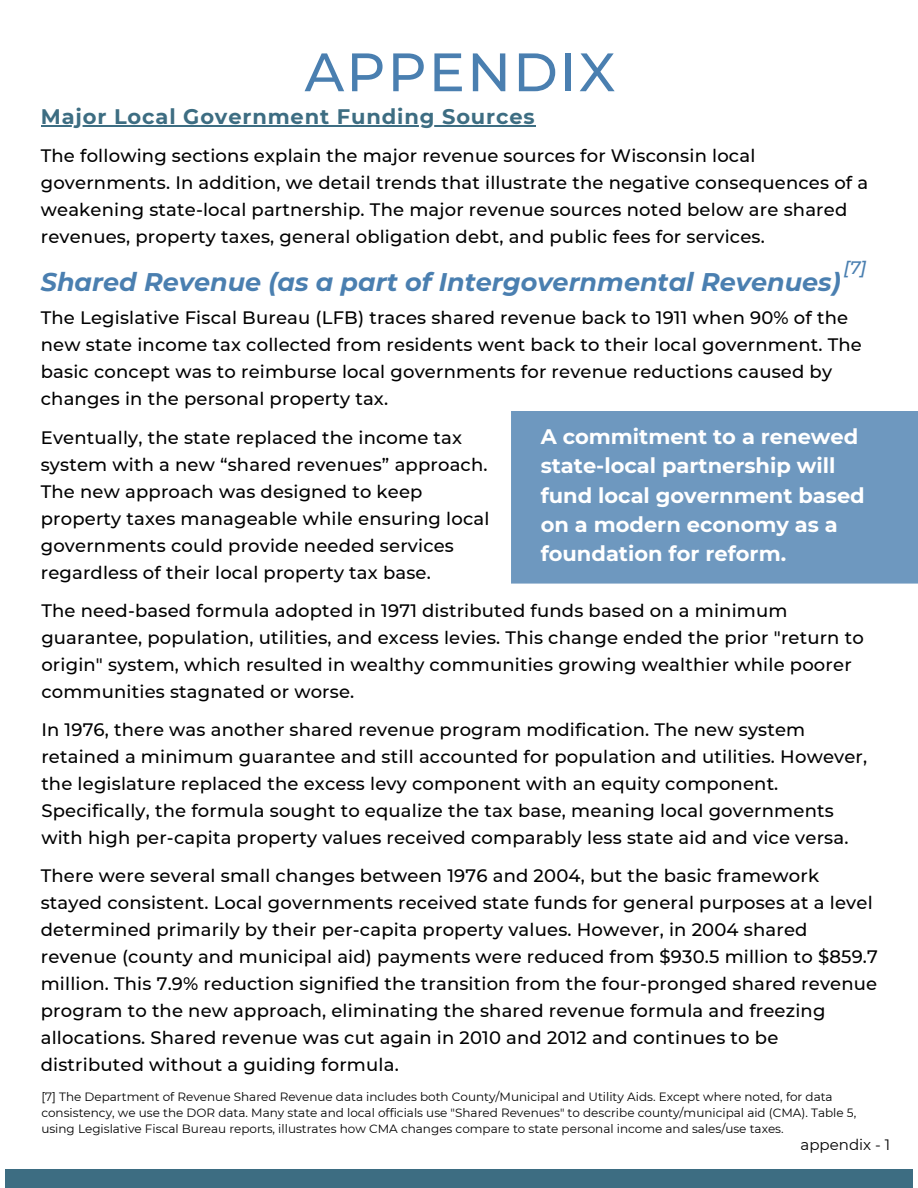
<style>
.page{position:relative;width:918px;height:1188px;background:#fff}
.page>*{position:absolute;margin:0;border:0;box-sizing:border-box;transform-origin:0 0}
.t1{font:500 54px "Montserrat";letter-spacing:.04em;color:#4a7fb0}
.t2{font:italic 700 25.5px "Montserrat";color:#4a7fb0}
.t3{font:700 21px/29.2px "Montserrat";color:#fff}
.t4{font:700 21px "Montserrat";letter-spacing:.04em;color:#3d6d82}
.t5{font:500 18px/27px "Montserrat";letter-spacing:.01em;color:#000}
.t6{font:italic 500 18px "Montserrat";color:#4a7fb0}
.t7{font:15px "Montserrat";color:#000}
.t8{font:12px/16px "Montserrat";color:#000}
</style>
<div class="page">
<div style="left:6px;top:1170px;width:906px;height:18px;background:#3d6d82"></div>
<hr style="left:41px;top:125px;width:495px;height:1px;background:#3d6d82">
<div style="left:511px;top:411px;width:407px;height:173px;background:#6e98bf"></div>
<h1 class="t1" style="left:305px;top:39px;width:312px">APPENDIX</h1>
<p class="t4" style="left:41px;top:104px;width:495px">Major Local Government Funding Sources</p>
<p class="t5" style="left:41px;top:142px;width:829px">The following sections explain the major revenue sources for Wisconsin local governments. In addition, we detail trends that illustrate the negative consequences of a weakening state-local partnership. The major revenue sources noted below are shared revenues, property taxes, general obligation debt, and public fees for services.</p>
<p class="t6" style="left:844px;top:257px;width:24px">[7]</p>
<h2 class="t2" style="left:41px;top:266px;width:802px">Shared Revenue (as a part of Intergovernmental Revenues)</h2>
<p class="t5" style="left:41px;top:304px;width:823px">The Legislative Fiscal Bureau (LFB) traces shared revenue back to 1911 when 90% of the new state income tax collected from residents went back to their local government. The basic concept was to reimburse local governments for revenue reductions caused by changes in the personal property tax.</p>
<p class="t3" style="left:541px;top:422px;width:326px">A commitment to a renewed state-local partnership will fund local government based on a modern economy as a foundation for reform.</p>
<p class="t5" style="left:41px;top:424px;width:450px">Eventually, the state replaced the income tax system with a new “shared revenues” approach.<br>The new approach was designed to keep property taxes manageable while ensuring local governments could provide needed services regardless of their local property tax base.</p>
<p class="t5" style="left:41px;top:597px;width:824px">The need-based formula adopted in 1971 distributed funds based on a minimum guarantee, population, utilities, and excess levies. This change ended the prior "return to origin" system, which resulted in wealthy communities growing wealthier while poorer communities stagnated or worse.</p>
<p class="t5" style="left:41px;top:716px;width:827px">In 1976, there was another shared revenue program modification. The new system retained a minimum guarantee and still accounted for population and utilities. However, the legislature replaced the excess levy component with an equity component.<br>Specifically, the formula sought to equalize the tax base, meaning local governments with high per-capita property values received comparably less state aid and vice versa.</p>
<p class="t5" style="left:41px;top:862px;width:839px">There were several small changes between 1976 and 2004, but the basic framework stayed consistent. Local governments received state funds for general purposes at a level determined primarily by their per-capita property values. However, in 2004 shared revenue (county and municipal aid) payments were reduced from $930.5 million to $859.7 million. This 7.9% reduction signified the transition from the four-pronged shared revenue program to the new approach, eliminating the shared revenue formula and freezing allocations. Shared revenue was cut again in 2010 and 2012 and continues to be distributed without a guiding formula.</p>
<p class="t8" style="left:41px;top:1089px;width:816px">[7] The Department of Revenue Shared Revenue data includes both County/Municipal and Utility Aids. Except where noted, for data consistency, we use the DOR data. Many state and local officials use "Shared Revenues" to describe county/municipal aid (CMA). Table 5, using Legislative Fiscal Bureau reports, illustrates how CMA changes compare to state personal income and sales/use taxes.</p>
<p class="t7" style="left:801px;top:1136px;width:91px">appendix - 1</p>
</div>
